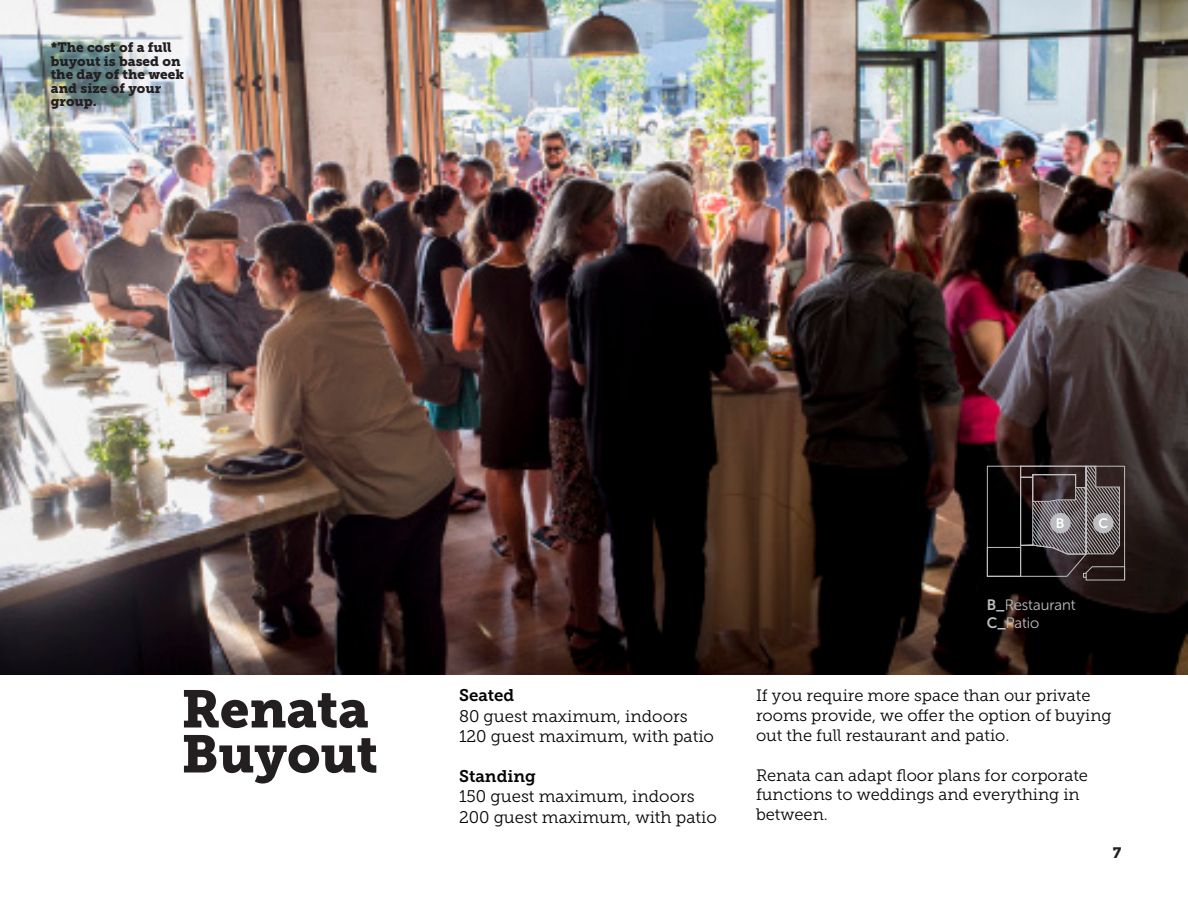
<style>
.page{position:relative;width:1188px;height:918px;background:#fff}
.page>*{position:absolute;margin:0;border:0;box-sizing:border-box;transform-origin:0 0}
.t1{font:52.5px "Museo Slab 900";color:#231f20}
.t2{font:16.8px "Museo Slab 300";color:#040503}
.t3{font:16.8px "Museo Slab 700";color:#040503}
.t4{font:16.5px/19.8px "Museo Slab 300";color:#040503}
.t5{font:15px "Museo Sans Rounded 300";color:#bcbdc0}
.t6{font:15px "Museo Slab 900";color:#231f20}
.t7{font:13.8px "Museo Sans Rounded 700";color:#fff}
.t8{font:13.5px/13.5px "Museo Slab 900";color:#231f20}
.s1{font-family:"Museo Sans Rounded 700"}
</style>
<div class="page">
<img style="left:0;top:0;width:1188px;height:675px">
<svg style="left:986px;top:465px;width:140px;height:116px;background:#3c3536"></svg>
<div style="left:1050px;top:513px;width:21px;height:20px;background:#bcbdc0;border-radius:50%"></div>
<div style="left:1093px;top:513px;width:21px;height:20px;background:#bcbdc0;border-radius:50%"></div>
<p class="t8" style="left:51px;top:41px;width:135px">*The cost of a full buyout is based on the day of the week and size of your group.</p>
<p class="t1" style="left:181px;top:679px;width:189px">Renata</p>
<p class="t1" style="left:181px;top:724px;width:198px">Buyout</p>
<p class="t3" style="left:459px;top:686px;width:57px">Seated</p>
<p class="t2" style="left:459px;top:707px;width:230px">80 guest maximum, indoors</p>
<p class="t2" style="left:459px;top:727px;width:257px">120 guest maximum, with patio</p>
<p class="t3" style="left:459px;top:767px;width:78px">Standing</p>
<p class="t2" style="left:459px;top:787px;width:237px">150 guest maximum, indoors</p>
<p class="t2" style="left:459px;top:808px;width:259px">200 guest maximum, with patio</p>
<p class="t7" style="left:1056px;top:515px;width:10px">B</p>
<p class="t7" style="left:1099px;top:515px;width:11px">C</p>
<p class="t5" style="left:987px;top:597px;width:90px"><span class="s1">B_</span>Restaurant</p>
<p class="t5" style="left:987px;top:615px;width:54px"><span class="s1">C_</span>Patio</p>
<p class="t4" style="left:756px;top:686px;width:357px">If you require more space than our private rooms provide, we offer the option of buying out the full restaurant and patio.</p>
<p class="t4" style="left:756px;top:765px;width:334px">Renata can adapt floor plans for corporate</p>
<p class="t4" style="left:756px;top:785px;width:325px">functions to weddings and everything in between.</p>
<p class="t6" style="left:1113px;top:844px;width:10px">7</p>
</div>
